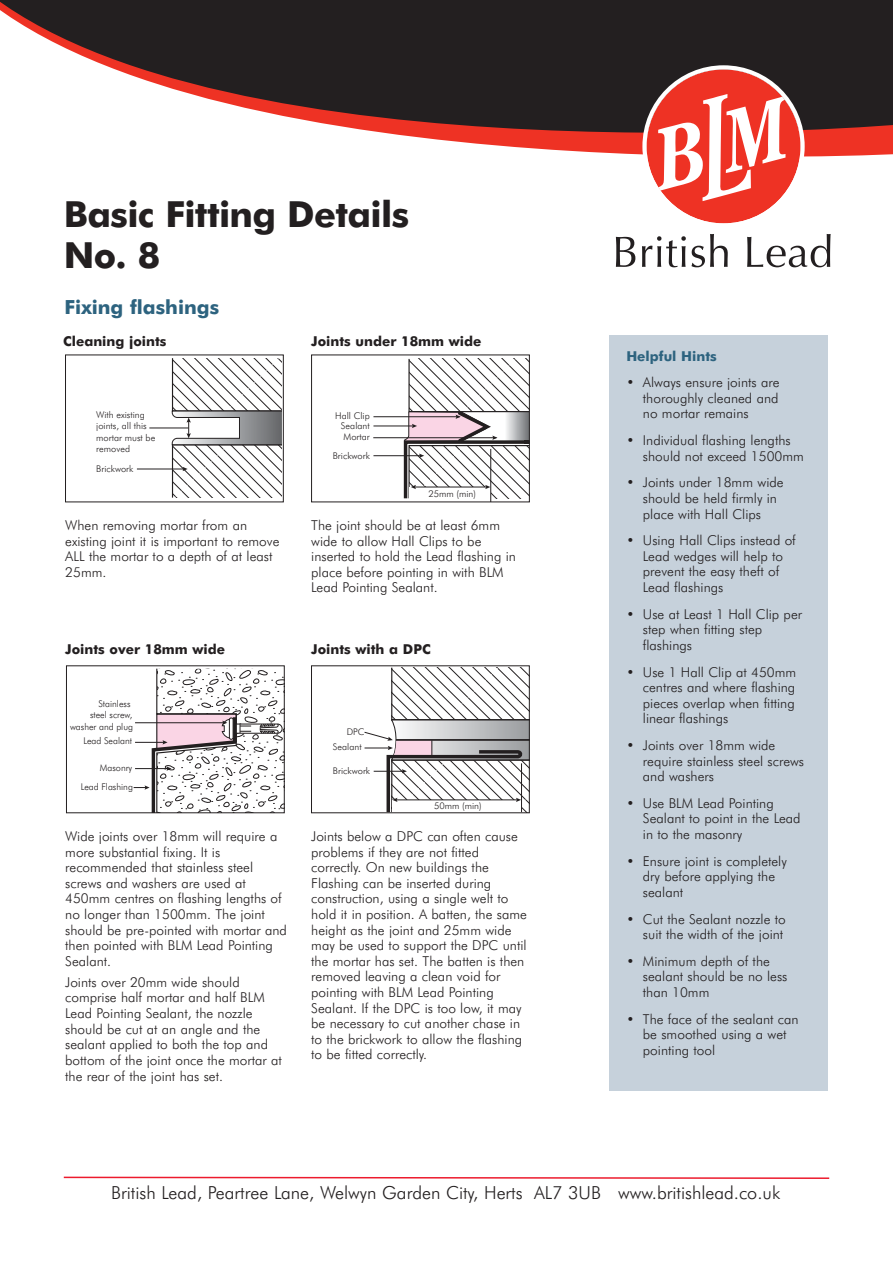
<style>
.page{position:relative;width:893px;height:1263px;background:#fff}
.page>*{position:absolute;margin:0;border:0;box-sizing:border-box;transform-origin:0 0}
.t1{font:700 36px/40.5px "Futura BT";letter-spacing:-.02em;color:#231f20}
.t2{font:700 19.5px "Futura BT";color:#2d637f}
.t3{font:300 18px "Futura BT";color:#231f20}
.t4{font:300 13.65px/15.6px "Futura BT";color:#231f20}
.t5{font:700 13.65px "Futura BT";color:#231f20}
.t6{font:700 13.65px "Futura BT";color:#2d637f}
.t7{font:300 9.3px/11.2px "Futura BT";color:#231f20}
.t8{font:300 9.15px "Futura BT";color:#231f20}
</style>
<div class="page">
<svg style="left:0;top:0;width:893px;height:267px"></svg>
<div style="left:606px;top:228px;width:224px;height:44px;background:#fff"></div>
<svg style="left:616px;top:237px;width:19px;height:30px"></svg>
<svg style="left:642px;top:65px;width:188px;height:202px"></svg>
<svg style="left:63px;top:1176px;width:767px;height:3px"></svg>
<hr style="left:149px;top:428px;width:39px;height:1px;background:#231f20">
<hr style="left:137px;top:469px;width:47px;height:1px;background:#231f20">
<svg style="left:171px;top:358px;width:111px;height:140px"></svg>
<div style="left:65px;top:355px;width:219px;height:147px;border:1px solid #231f20"></div>
<hr style="left:373px;top:416px;width:87px;height:1px;background:#231f20">
<hr style="left:373px;top:455px;width:48px;height:1px;background:#231f20">
<hr style="left:373px;top:426px;width:41px;height:1px;background:#231f20">
<hr style="left:373px;top:437px;width:123px;height:1px;background:#231f20">
<svg style="left:402px;top:359px;width:126px;height:141px"></svg>
<div style="left:311px;top:355px;width:219px;height:147px;border:1px solid #231f20"></div>
<svg style="left:134px;top:668px;width:149px;height:143px"></svg>
<div style="left:66px;top:665px;width:219px;height:148px;border:1px solid #231f20"></div>
<svg style="left:364px;top:668px;width:164px;height:143px"></svg>
<div style="left:311px;top:665px;width:219px;height:148px;border:1px solid #231f20"></div>
<div style="left:610px;top:335px;width:218px;height:756px;background:#c6d1db"></div>
<h1 class="t1" style="left:64px;top:197px;width:347px">Basic Fitting Details<br>No. 8</h1>
<h2 class="t2" style="left:65px;top:299px;width:156px">Fixing flashings</h2>
<p class="t5" style="left:63px;top:336px;width:105px">Cleaning joints</p>
<p class="t5" style="left:311px;top:335px;width:172px">Joints under 18mm wide</p>
<p class="t7" style="left:96px;top:410px;width:61px">With existing joints, all this mortar must be removed</p>
<p class="t7" style="left:96px;top:464px;width:39px">Brickwork</p>
<p class="t7" style="left:335px;top:410px;width:36px">Hall Clip</p>
<p class="t7" style="left:341px;top:421px;width:30px;line-height:10.6px">Sealant<br>Mortar</p>
<p class="t7" style="left:333px;top:451px;width:39px">Brickwork</p>
<p class="t7" style="left:428px;top:489px;width:49px">25mm (min)</p>
<p class="t4" style="left:65px;top:519px;width:216px">When removing mortar from an existing joint it is important to remove<br>ALL the mortar to a depth of at least<br>25mm.</p>
<p class="t4" style="left:311px;top:519px;width:206px">The joint should be at least 6mm wide to allow Hall Clips to be inserted to hold the Lead flashing in place before pointing in with BLM<br>Lead Pointing Sealant.</p>
<p class="t5" style="left:65px;top:643px;width:161px">Joints over 18mm wide</p>
<p class="t5" style="left:311px;top:643px;width:121px">Joints with a DPC</p>
<p class="t7" style="left:70px;top:699px;width:65px;text-align:right">Stainless<br>steel screw, washer and plug</p>
<p class="t7" style="left:83px;top:736px;width:50px">Lead Sealant</p>
<p class="t7" style="left:100px;top:762px;width:34px">Masonry</p>
<p class="t8" style="left:333px;top:767px;width:39px">Brickwork</p>
<p class="t8" style="left:347px;top:728px;width:19px">DPC</p>
<p class="t8" style="left:333px;top:743px;width:30px">Sealant</p>
<p class="t7" style="left:81px;top:781px;width:54px">Lead Flashing</p>
<p class="t4" style="left:65px;top:829px;width:223px">Wide joints over 18mm will require a more substantial fixing. It is recommended that stainless steel screws and washers are used at<br>450mm centres on flashing lengths of no longer than 1500mm. The joint should be pre-pointed with mortar and then pointed with BLM Lead Pointing<br>Sealant.</p>
<p class="t4" style="left:65px;top:975px;width:218px">Joints over 20mm wide should comprise half mortar and half BLM<br>Lead Pointing Sealant, the nozzle should be cut at an angle and the sealant applied to both the top and bottom of the joint once the mortar at the rear of the joint has set.</p>
<p class="t8" style="left:434px;top:802px;width:49px">50mm (min)</p>
<p class="t4" style="left:311px;top:829px;width:217px">Joints below a DPC can often cause problems if they are not fitted correctly. On new buildings the Flashing can be inserted during construction, using a single welt to hold it in position. A batten, the same height as the joint and 25mm wide may be used to support the DPC until the mortar has set. The batten is then removed leaving a clean void for pointing with BLM Lead Pointing Sealant. If the DPC is too low, it may be necessary to cut another chase in to the brickwork to allow the flashing to be fitted correctly.</p>
<p class="t6" style="left:626px;top:350px;width:92px">Helpful Hints</p>
<p class="t4" style="left:643px;top:376px;width:138px;text-align:justify;text-indent:-17px">• Always ensure joints are thoroughly cleaned and no mortar remains</p>
<p class="t4" style="left:643px;top:434px;width:162px;text-indent:-17px">• Individual flashing lengths should not exceed 1500mm</p>
<p class="t4" style="left:643px;top:476px;width:142px;text-indent:-17px">• Joints under 18mm wide should be held firmly in place with Hall Clips</p>
<p class="t4" style="left:643px;top:534px;width:154px;text-indent:-17px">• Using Hall Clips instead of<br>Lead wedges will help to prevent the easy theft of<br>Lead flashings</p>
<p class="t4" style="left:643px;top:607px;width:161px;text-indent:-17px">• Use at Least 1 Hall Clip per step when fitting step flashings</p>
<p class="t4" style="left:643px;top:665px;width:155px;text-align:justify;text-indent:-17px">• Use 1 Hall Clip at 450mm centres and where flashing pieces overlap when fitting linear flashings</p>
<p class="t4" style="left:643px;top:738px;width:163px;text-indent:-17px">• Joints over 18mm wide require stainless steel screws and washers</p>
<p class="t4" style="left:643px;top:796px;width:159px;text-indent:-17px">• Use BLM Lead Pointing<br>Sealant to point in the Lead in to the masonry</p>
<p class="t4" style="left:643px;top:854px;width:145px;text-indent:-17px">• Ensure joint is completely dry before applying the sealant</p>
<p class="t4" style="left:626px;top:912px;width:161px;text-align:right">• Cut the Sealant nozzle to suit the width of the joint</p>
<p class="t4" style="left:643px;top:954px;width:146px;text-indent:-17px">• Minimum depth of the sealant should be no less than 10mm</p>
<p class="t4" style="left:643px;top:1012px;width:157px;text-indent:-17px">• The face of the sealant can be smoothed using a wet pointing tool</p>
<h3 class="t3" style="left:111px;top:1186px;width:670px">British Lead, Peartree Lane, Welwyn Garden City, Herts AL7 3UB www.britishlead.co.uk</h3>
</div>
